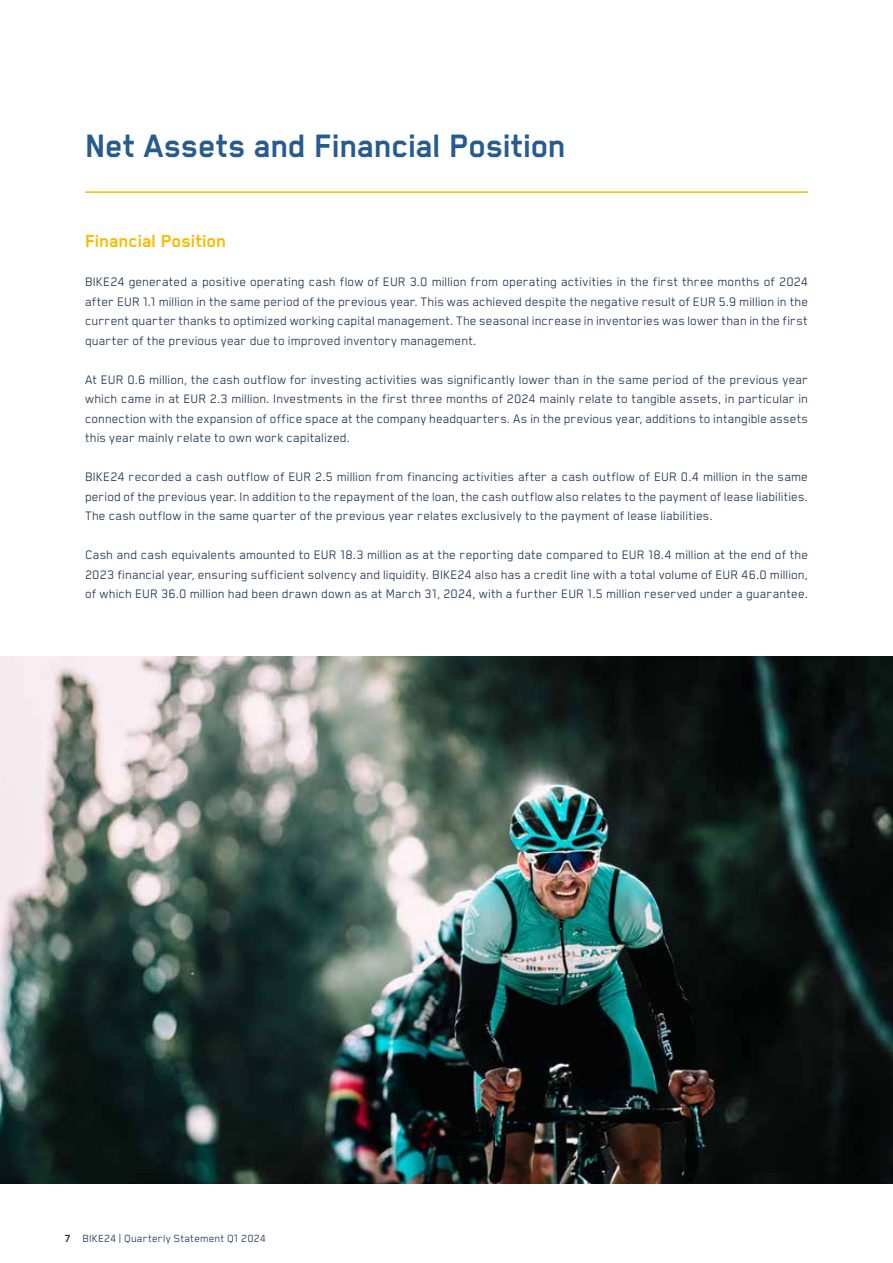
<style>
.page{position:relative;width:893px;height:1263px;background:#fff}
.page>*{position:absolute;margin:0;border:0;box-sizing:border-box;transform-origin:0 0}
.t1{font:700 37.5px "Blender";color:#275b8f}
.t2{font:700 20.25px "Blender";letter-spacing:.005em;color:#fbba00}
.t3{font:14.25px/19.5px "Blender";letter-spacing:.01em;color:#1c3452;text-align:justify}
.t4{font:12px "Blender";letter-spacing:.02em;color:#1c3452}
.s1{font-weight:700}
</style>
<div class="page">
<hr style="left:85px;top:191px;width:723px;height:2px;background:#fbba00">
<img style="left:0;top:656px;width:893px;height:527px">
<h1 class="t1" style="left:85px;top:126px;width:482px">Net Assets and Financial Position</h1>
<h2 class="t2" style="left:85px;top:230px;width:143px">Financial Position</h2>
<p class="t3" style="left:85px;top:272px;width:724px">BIKE24 generated a positive operating cash flow of EUR 3.0 million from operating activities in the first three months of 2024 after EUR 1.1 million in the same period of the previous year. This was achieved despite the negative result of EUR 5.9 million in the current quarter thanks to optimized working capital management. The seasonal increase in inventories was lower than in the first quarter of the previous year due to improved inventory management.</p>
<p class="t3" style="left:85px;top:369px;width:724px">At EUR 0.6 million, the cash outflow for investing activities was significantly lower than in the same period of the previous year which came in at EUR 2.3 million. Investments in the first three months of 2024 mainly relate to tangible assets, in particular in connection with the expansion of office space at the company headquarters. As in the previous year, additions to intangible assets this year mainly relate to own work capitalized.</p>
<p class="t3" style="left:85px;top:467px;width:724px">BIKE24 recorded a cash outflow of EUR 2.5 million from financing activities after a cash outflow of EUR 0.4 million in the same period of the previous year. In addition to the repayment of the loan, the cash outflow also relates to the payment of lease liabilities.<br>The cash outflow in the same quarter of the previous year relates exclusively to the payment of lease liabilities.</p>
<p class="t3" style="left:85px;top:545px;width:724px">Cash and cash equivalents amounted to EUR 18.3 million as at the reporting date compared to EUR 18.4 million at the end of the 2023 financial year, ensuring sufficient solvency and liquidity. BIKE24 also has a credit line with a total volume of EUR 46.0 million, of which EUR 36.0 million had been drawn down as at March 31, 2024, with a further EUR 1.5 million reserved under a guarantee.</p>
<p class="t4" style="left:65px;top:1232px;width:202px"><span class="s1">7</span> BIKE24 | Quarterly Statement Q1 2024</p>
</div>
